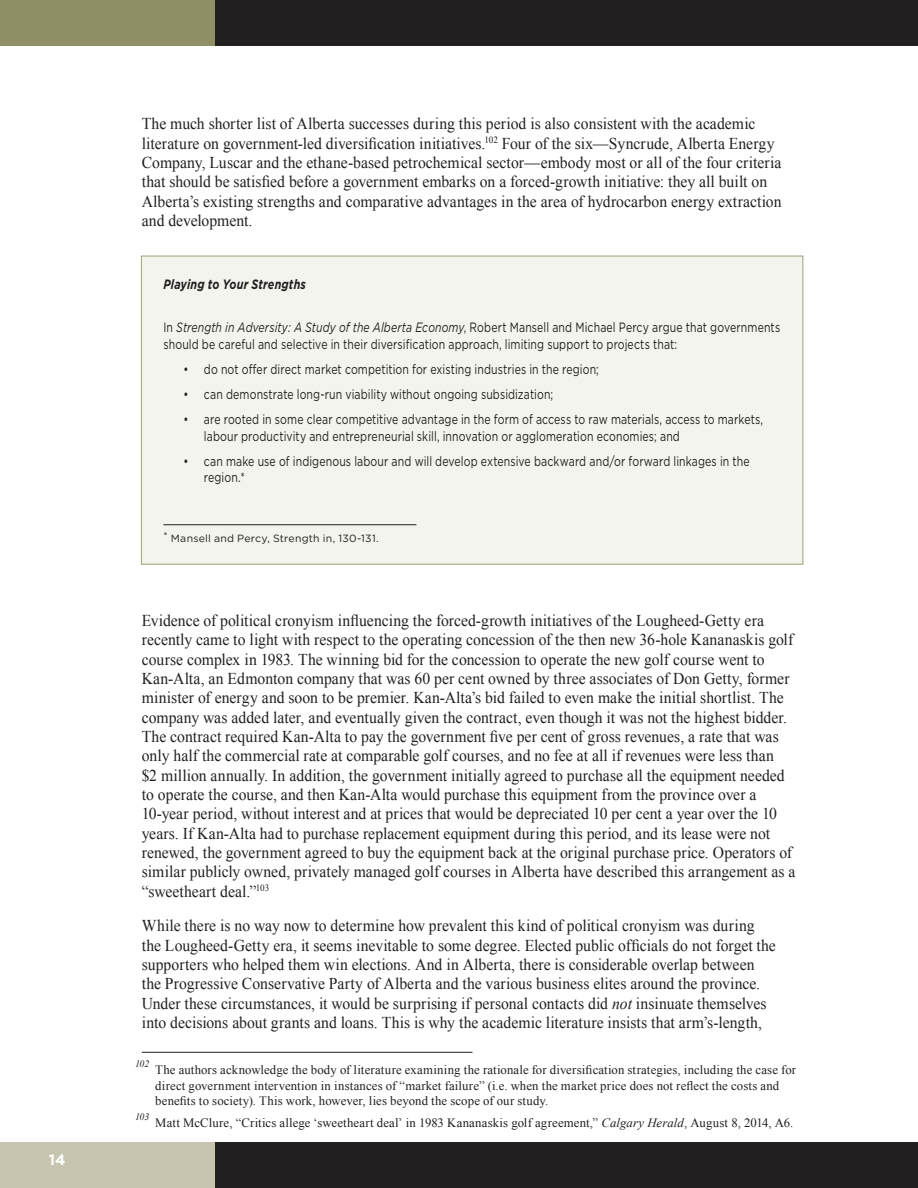
<style>
.page{position:relative;width:918px;height:1188px;background:#fff}
.page>*{position:absolute;margin:0;border:0;box-sizing:border-box;transform-origin:0 0}
.Body{font:16.5px/19.4px "Times New Roman";color:#231f20;scale:.95 1}
.t1{font:700 15px "Gotham";color:#fff}
.t2{font:13.5px/16.5px "Gotham";letter-spacing:.01em;color:#231f20;scale:.78 1}
.t3{font:italic 700 13.5px "Gotham";letter-spacing:.015em;color:#231f20;scale:.8 1}
.Footnote{font:12.75px/15.3px "Times New Roman";letter-spacing:.01em;color:#231f20}
.t4{font:10.5px "Gotham";letter-spacing:.02em;color:#231f20}
.Footnote-2{font:italic 9.75px "Times New Roman";letter-spacing:-.015em;color:#231f20}
.s1{font-style:italic}
</style>
<div class="page">
<div style="left:0;top:1143px;width:215px;height:45px;background:#c7c5af"></div>
<div style="left:0;top:0;width:215px;height:45px;background:#8e8f66"></div>
<div style="left:215px;top:1143px;width:703px;height:45px;background:#231f20"></div>
<div style="left:215px;top:0;width:703px;height:45px;background:#231f20"></div>
<div style="left:141px;top:256px;width:662px;height:308px;background:#f3f4ed"></div>
<hr style="left:163px;top:524px;width:253px;height:1px;background:#231f20">
<hr style="left:142px;top:1052px;width:330px;height:1px;background:#231f20">
<p class="t1" style="left:49px;top:1150px;width:18px">14</p>
<p class="Body" style="left:142px;top:114px;width:675px">The much shorter list of Alberta successes during this period is also consistent with the academic literature on government-led diversification initiatives.<sup>102</sup> Four of the six—Syncrude, Alberta Energy Company, Luscar and the ethane-based petrochemical sector—embody most or all of the four criteria that should be satisfied before a government embarks on a forced-growth initiative: they all built on Alberta’s existing strengths and comparative advantages in the area of hydrocarbon energy extraction and development.</p>
<p class="t3" style="left:163px;top:275px;width:180px">Playing to Your Strengths</p>
<p class="t2" style="left:163px;top:319px;width:792px">In <span class="s1">Strength in Adversity: A Study of the Alberta Economy</span>, Robert Mansell and Michael Percy argue that governments should be careful and selective in their diversification approach, limiting support to projects that:</p>
<p class="t2" style="left:184px;top:361px;width:534px">• do not offer direct market competition for existing industries in the region;</p>
<p class="t2" style="left:184px;top:386px;width:475px">• can demonstrate long-run viability without ongoing subsidization;</p>
<p class="t2" style="left:204px;top:411px;width:719px;text-indent:-20px">• are rooted in some clear competitive advantage in the form of access to raw materials, access to markets, labour productivity and entrepreneurial skill, innovation or agglomeration economies; and</p>
<p class="t2" style="left:204px;top:453px;width:701px;text-indent:-20px">• can make use of indigenous labour and will develop extensive backward and/or forward linkages in the region.*</p>
<p class="t4" style="left:163px;top:532px;width:217px"><sup>*</sup> Mansell and Percy, Strength in, 130-131.</p>
<p class="Body" style="left:142px;top:610px;width:690px">Evidence of political cronyism influencing the forced-growth initiatives of the Lougheed-Getty era recently came to light with respect to the operating concession of the then new 36-hole Kananaskis golf course complex in 1983. The winning bid for the concession to operate the new golf course went to Kan-Alta, an Edmonton company that was 60 per cent owned by three associates of Don Getty, former minister of energy and soon to be premier. Kan-Alta’s bid failed to even make the initial shortlist. The company was added later, and eventually given the contract, even though it was not the highest bidder.<br>The contract required Kan-Alta to pay the government five per cent of gross revenues, a rate that was only half the commercial rate at comparable golf courses, and no fee at all if revenues were less than<br>$2 million annually. In addition, the government initially agreed to purchase all the equipment needed to operate the course, and then Kan-Alta would purchase this equipment from the province over a 10-year period, without interest and at prices that would be depreciated 10 per cent a year over the 10 years. If Kan-Alta had to purchase replacement equipment during this period, and its lease were not renewed, the government agreed to buy the equipment back at the original purchase price. Operators of similar publicly owned, privately managed golf courses in Alberta have described this arrangement as a “sweetheart deal.”<sup>103</sup></p>
<p class="Body" style="left:142px;top:916px;width:669px">While there is no way now to determine how prevalent this kind of political cronyism was during the Lougheed-Getty era, it seems inevitable to some degree. Elected public officials do not forget the supporters who helped them win elections. And in Alberta, there is considerable overlap between the Progressive Conservative Party of Alberta and the various business elites around the province.<br>Under these circumstances, it would be surprising if personal contacts did <span class="s1">not</span> insinuate themselves into decisions about grants and loans. This is why the academic literature insists that arm’s-length,</p>
<p class="Footnote-2" style="left:135px;top:1057px;width:16px">102</p>
<p class="Footnote" style="left:155px;top:1062px;width:642px">The authors acknowledge the body of literature examining the rationale for diversification strategies, including the case for direct government intervention in instances of “market failure” (i.e. when the market price does not reflect the costs and benefits to society). This work, however, lies beyond the scope of our study.</p>
<p class="Footnote-2" style="left:135px;top:1110px;width:16px">103</p>
<p class="Footnote" style="left:155px;top:1115px;width:640px">Matt McClure, “Critics allege ‘sweetheart deal’ in 1983 Kananaskis golf agreement,” <span class="s1">Calgary Herald</span>, August 8, 2014, A6.</p>
</div>
